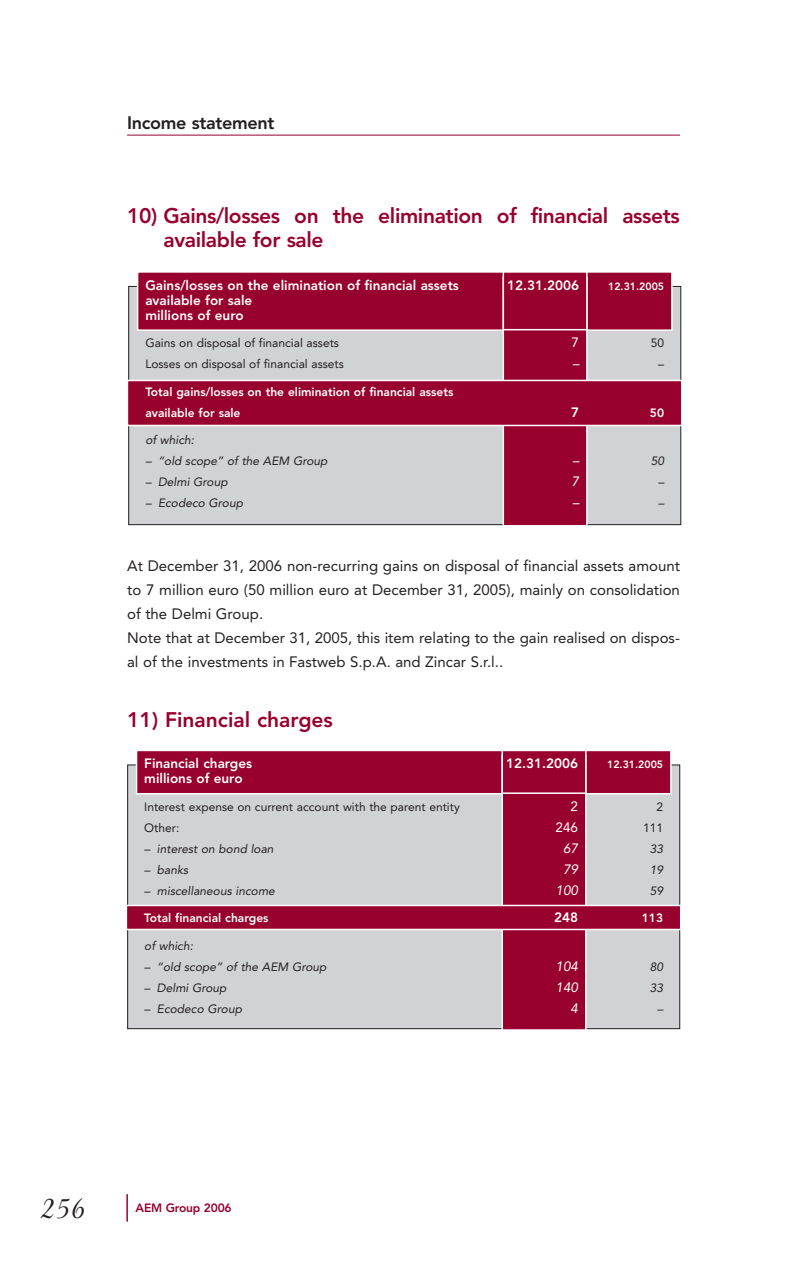
<style>
.page{position:relative;width:808px;height:1263px;background:#fff}
.page>*{position:absolute;margin:0;border:0;box-sizing:border-box;transform-origin:0 0}
.t1{font:33px "Amazone BT";color:#231f20}
.t2{font:800 21px/24px "Avenir";letter-spacing:-.02em;color:#98012d}
.t3{font:800 21px "Avenir";color:#98012d}
.t4{font:800 18px "Avenir";letter-spacing:-.02em;color:#231f20}
.t5{font:15px/24px "Avenir";color:#231f20}
.t6{font:800 13.5px/15px "Avenir";color:#fff}
.t7{font:13.5px "Avenir";color:#fff}
.t8{font:12px "Avenir";color:#231f20}
.t9{font:800 12px/21px "Avenir";color:#fff}
.t10{font:800 12px "Avenir";letter-spacing:-.02em;color:#98012d}
.t11{font:800 10.5px "Avenir";color:#fff}
</style>
<div class="page">
<hr style="left:127px;top:135px;width:553px;height:1px;background:#98012d">
<hr style="left:126px;top:1194px;width:2px;height:27px;background:#98012d">
<div style="left:129px;top:286px;width:552px;height:239px;background:#d1d2d4"></div>
<div style="left:138px;top:272px;width:534px;height:58px;background:#98012d"></div>
<div style="left:137px;top:271px;width:536px;height:60px;border:2px solid #fff"></div>
<div style="left:503px;top:277px;width:84px;height:249px;background:#98012d"></div>
<div style="left:502px;top:276px;width:86px;height:250px;border:2px solid #fff"></div>
<div style="left:503px;top:272px;width:84px;height:58px;background:#98012d"></div>
<div style="left:502px;top:271px;width:86px;height:59px;border:2px solid #fff"></div>
<div style="left:127px;top:380px;width:555px;height:45px;background:#98012d"></div>
<div style="left:127px;top:380px;width:555px;height:46px;border:2px solid #fff"></div>
<div style="left:128px;top:765px;width:552px;height:264px;background:#d1d2d4"></div>
<div style="left:137px;top:750px;width:534px;height:44px;background:#98012d"></div>
<div style="left:136px;top:750px;width:536px;height:44px;border:2px solid #fff"></div>
<div style="left:502px;top:756px;width:84px;height:274px;background:#98012d"></div>
<div style="left:501px;top:755px;width:85px;height:276px;border:2px solid #fff"></div>
<div style="left:502px;top:750px;width:84px;height:43px;background:#98012d"></div>
<div style="left:501px;top:750px;width:85px;height:44px;border:2px solid #fff"></div>
<div style="left:126px;top:905px;width:555px;height:24px;background:#98012d"></div>
<div style="left:126px;top:905px;width:555px;height:25px;border:2px solid #fff"></div>
<h3 class="t4" style="left:127px;top:115px;width:149px">Income statement</h3>
<h2 class="t2" style="left:163px;top:206px;width:518px;text-indent:-36px">10) Gains/losses on the elimination of financial assets available for sale</h2>
<p class="t6" style="left:145px;top:279px;width:315px">Gains/losses on the elimination of financial assets</p>
<p class="t6" style="left:507px;top:279px;width:73px">12.31.2006</p>
<p class="t11" style="left:608px;top:282px;width:57px">12.31.2005</p>
<p class="t6" style="left:145px;top:294px;width:109px">available for sale millions of euro</p>
<p class="t8" style="left:145px;top:338px;width:195px">Gains on disposal of financial assets</p>
<p class="t7" style="left:572px;top:337px;width:9px">7</p>
<p class="t8" style="left:651px;top:338px;width:15px">50</p>
<p class="t8" style="left:145px;top:359px;width:200px">Losses on disposal of financial assets</p>
<p class="t7" style="left:572px;top:358px;width:10px">–</p>
<p class="t8" style="left:658px;top:359px;width:7px">–</p>
<p class="t9" style="left:145px;top:382px;width:309px">Total gains/losses on the elimination of financial assets available for sale</p>
<p class="t6" style="left:571px;top:406px;width:9px">7</p>
<p class="t9" style="left:650px;top:403px;width:16px">50</p>
<p class="t8" style="left:145px;top:435px;width:52px">of which:</p>
<p class="t8" style="left:145px;top:456px;width:185px">– “old scope” of the AEM Group</p>
<p class="t7" style="left:572px;top:455px;width:10px">–</p>
<p class="t8" style="left:651px;top:456px;width:17px">50</p>
<p class="t8" style="left:145px;top:477px;width:86px">– Delmi Group</p>
<p class="t7" style="left:572px;top:476px;width:11px">7</p>
<p class="t8" style="left:658px;top:477px;width:9px">–</p>
<p class="t8" style="left:145px;top:498px;width:101px">– Ecodeco Group</p>
<p class="t7" style="left:572px;top:497px;width:10px">–</p>
<p class="t8" style="left:658px;top:498px;width:9px">–</p>
<p class="t5" style="left:127px;top:555px;width:554px">At December 31, 2006 non-recurring gains on disposal of financial assets amount to 7 million euro (50 million euro at December 31, 2005), mainly on consolidation of the Delmi Group.<br>Note that at December 31, 2005, this item relating to the gain realised on dispos&shy;al of the investments in Fastweb S.p.A. and Zincar S.r.l..</p>
<h2 class="t3" style="left:127px;top:711px;width:207px">11) Financial charges</h2>
<p class="t6" style="left:144px;top:757px;width:109px">Financial charges</p>
<p class="t6" style="left:506px;top:757px;width:73px">12.31.2006</p>
<p class="t11" style="left:607px;top:760px;width:57px">12.31.2005</p>
<p class="t6" style="left:144px;top:772px;width:100px">millions of euro</p>
<p class="t8" style="left:144px;top:802px;width:317px">Interest expense on current account with the parent entity</p>
<p class="t7" style="left:570px;top:800px;width:9px">2</p>
<p class="t8" style="left:656px;top:802px;width:8px">2</p>
<p class="t8" style="left:144px;top:823px;width:37px">Other:</p>
<p class="t7" style="left:555px;top:821px;width:24px">246</p>
<p class="t8" style="left:643px;top:823px;width:22px">111</p>
<p class="t8" style="left:144px;top:844px;width:132px">– interest on bond loan</p>
<p class="t7" style="left:563px;top:842px;width:18px">67</p>
<p class="t8" style="left:650px;top:844px;width:17px">33</p>
<p class="t8" style="left:144px;top:865px;width:47px">– banks</p>
<p class="t7" style="left:563px;top:863px;width:18px">79</p>
<p class="t8" style="left:650px;top:865px;width:17px">19</p>
<p class="t8" style="left:144px;top:886px;width:134px">– miscellaneous income</p>
<p class="t7" style="left:555px;top:884px;width:26px">100</p>
<p class="t8" style="left:650px;top:886px;width:17px">59</p>
<p class="t9" style="left:144px;top:908px;width:126px">Total financial charges</p>
<p class="t6" style="left:554px;top:911px;width:25px">248</p>
<p class="t9" style="left:642px;top:908px;width:23px">113</p>
<p class="t8" style="left:144px;top:940px;width:52px">of which:</p>
<p class="t8" style="left:144px;top:961px;width:185px">– “old scope” of the AEM Group</p>
<p class="t7" style="left:555px;top:960px;width:26px">104</p>
<p class="t8" style="left:650px;top:961px;width:17px">80</p>
<p class="t8" style="left:144px;top:982px;width:86px">– Delmi Group</p>
<p class="t7" style="left:555px;top:981px;width:26px">140</p>
<p class="t8" style="left:650px;top:982px;width:17px">33</p>
<p class="t8" style="left:144px;top:1003px;width:101px">– Ecodeco Group</p>
<p class="t7" style="left:570px;top:1002px;width:11px">4</p>
<p class="t8" style="left:657px;top:1003px;width:9px">–</p>
<h1 class="t1" style="left:40px;top:1196px;width:47px">256</h1>
<p class="t10" style="left:136px;top:1203px;width:98px">AEM Group 2006</p>
</div>
